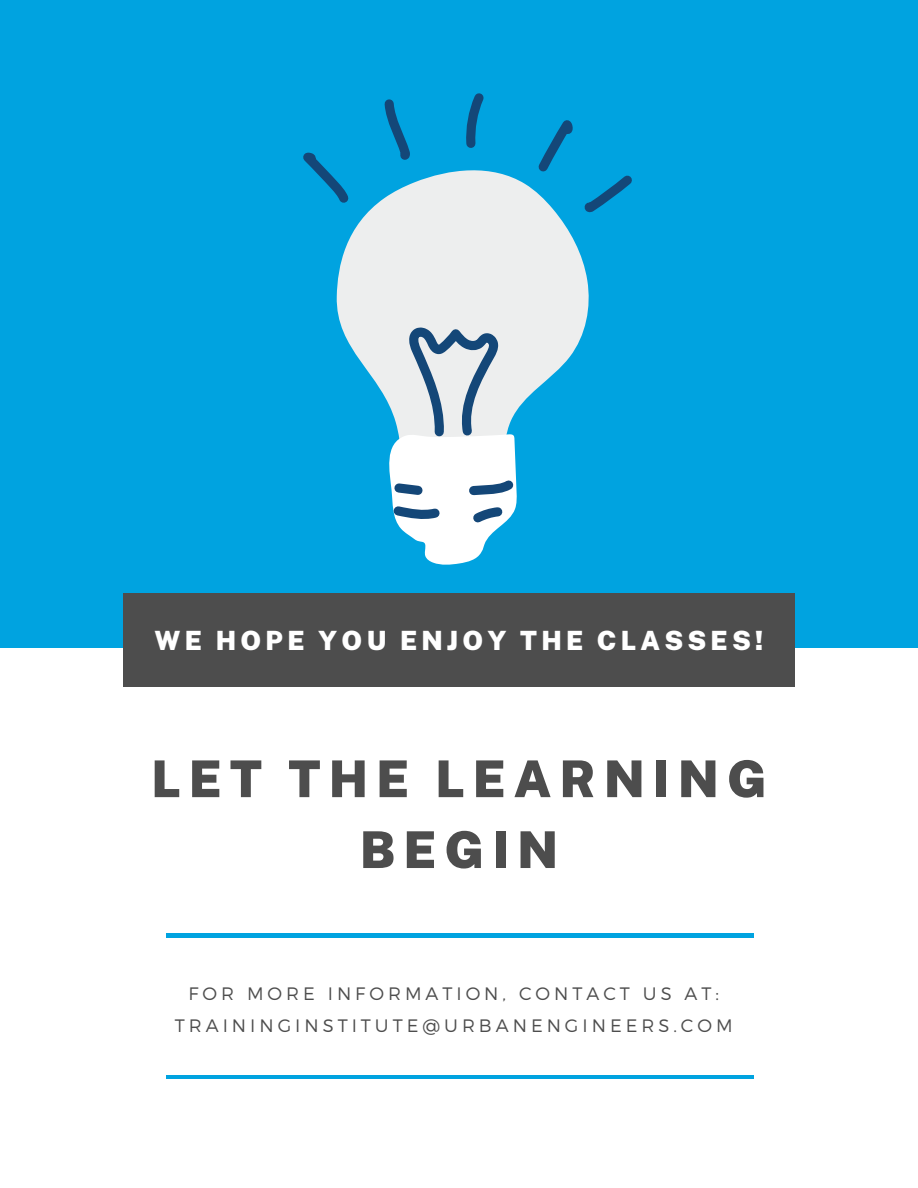
<style>
.page{position:relative;width:918px;height:1188px;background:#fff}
.page>*{position:absolute;margin:0;border:0;box-sizing:border-box;transform-origin:0 0}
.t1{font:900 50.85px/70.8px "Public Sans";letter-spacing:.16em;color:#4d4d4d;text-align:center}
.t2{font:900 26.55px "Public Sans";letter-spacing:.16em;color:#fff}
.t3{font:300 18px/31.8px "Montserrat";letter-spacing:.22em;color:#4d4d4d;text-align:center}
</style>
<div class="page">
<div style="left:0;top:0;width:918px;height:648px;background:#00a3e0"></div>
<div style="left:123px;top:593px;width:672px;height:94px;background:#4d4d4d"></div>
<hr style="left:166px;top:934px;width:587px;height:3px;background:#00a3e0">
<hr style="left:166px;top:1075px;width:587px;height:3px;background:#00a3e0">
<svg style="left:336px;top:170px;width:255px;height:235px;fill:#edeeee"></svg>
<svg style="left:303px;top:152px;width:53px;height:58px"></svg>
<svg style="left:384px;top:99px;width:26px;height:61px"></svg>
<svg style="left:466px;top:93px;width:18px;height:55px"></svg>
<svg style="left:531px;top:120px;width:43px;height:59px"></svg>
<svg style="left:584px;top:170px;width:48px;height:38px"></svg>
<svg style="left:383px;top:319px;width:138px;height:246px"></svg>
<h2 class="t2" style="left:155px;top:625px;width:610px">WE HOPE YOU ENJOY THE CLASSES!</h2>
<h1 class="t1" style="left:151px;top:743px;width:617px">LET THE LEARNING<br>BEGIN</h1>
<p class="t3" style="left:175px;top:977px;width:559px">FOR MORE INFORMATION, CONTACT US AT:<br>TRAININGINSTITUTE@URBANENGINEERS.COM</p>
</div>
